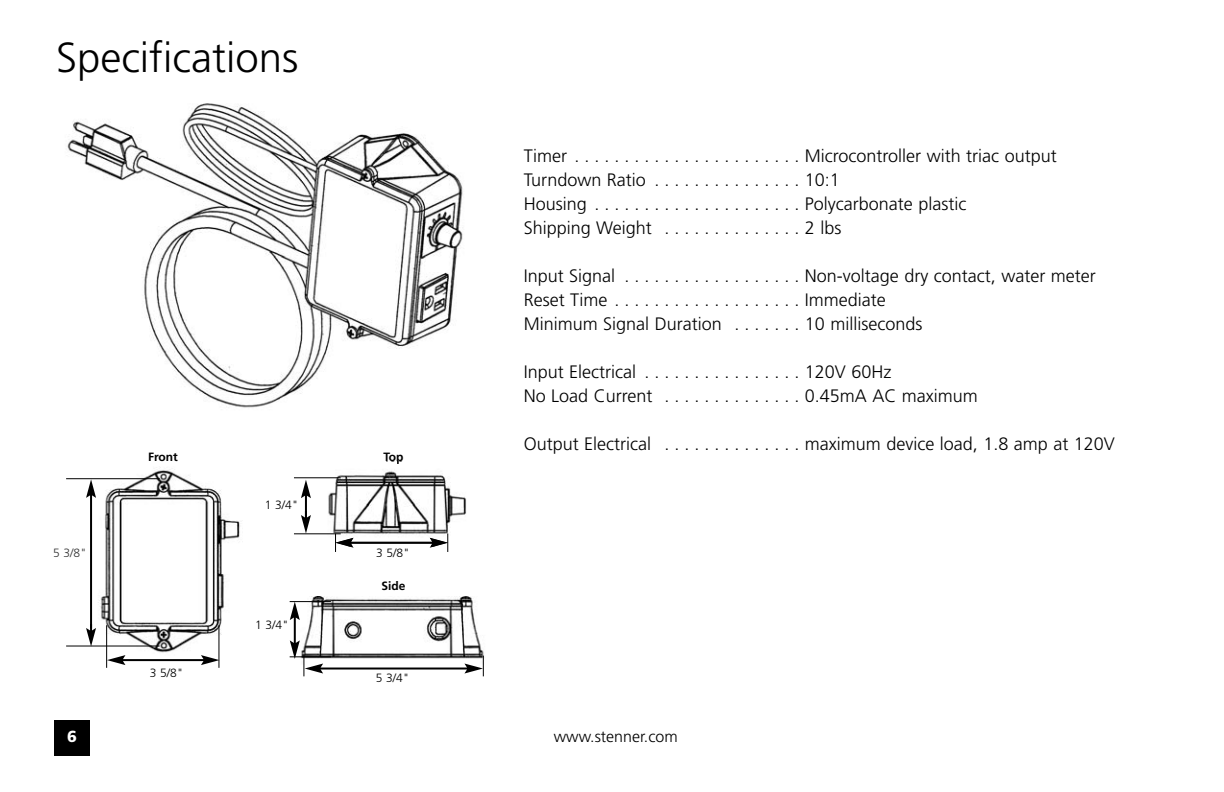
<style>
.page{position:relative;width:1224px;height:792px;background:#fff}
.page>*{position:absolute;margin:0;border:0;box-sizing:border-box;transform-origin:0 0}
.t1{font:300 42px "Frutiger";color:#000}
.t2{font:300 18px/24px "Frutiger";color:#000}
.t3{font:300 16px "Frutiger";color:#000}
.t4{font:900 16px "Frutiger";color:#fff}
.t5{font:300 12px "Frutiger";color:#000}
.t6{font:700 12px "Frutiger";color:#000}
.t7{font:300 12px "Frutiger";color:#333}
</style>
<div class="page">
<div style="left:54px;top:720px;width:36px;height:36px;background:#000"></div>
<img style="left:67px;top:103px;width:396px;height:305px">
<img style="left:320px;top:471px;width:146px;height:76px">
<img style="left:354px;top:538px;width:76px;height:9px">
<img style="left:386px;top:461px;width:16px;height:3px">
<hr style="left:305px;top:495px;width:2px;height:22px;background:#000">
<svg style="left:301px;top:480px;width:10px;height:18px"></svg>
<svg style="left:301px;top:511px;width:10px;height:22px"></svg>
<img style="left:92px;top:469px;width:148px;height:186px">
<img style="left:293px;top:596px;width:192px;height:63px">
<hr style="left:320px;top:668px;width:148px;height:2px;background:#000">
<hr style="left:294px;top:617px;width:2px;height:27px;background:#000">
<svg style="left:290px;top:602px;width:10px;height:18px"></svg>
<hr style="left:290px;top:601px;width:41px;height:1px;background:#000">
<hr style="left:290px;top:656px;width:41px;height:1px;background:#000">
<svg style="left:290px;top:640px;width:33px;height:36px"></svg>
<svg style="left:335px;top:534px;width:19px;height:18px"></svg>
<svg style="left:430px;top:534px;width:18px;height:18px"></svg>
<hr style="left:294px;top:533px;width:47px;height:1px;background:#000">
<hr style="left:294px;top:477px;width:47px;height:1px;background:#000">
<hr style="left:106px;top:625px;width:1px;height:43px;background:#000">
<hr style="left:219px;top:625px;width:1px;height:43px;background:#000">
<hr style="left:122px;top:659px;width:82px;height:2px;background:#000">
<svg style="left:107px;top:655px;width:18px;height:10px"></svg>
<svg style="left:201px;top:655px;width:18px;height:10px"></svg>
<hr style="left:66px;top:478px;width:94px;height:1px;background:#000">
<hr style="left:66px;top:646px;width:94px;height:1px;background:#000">
<hr style="left:90px;top:494px;width:2px;height:135px;background:#000">
<svg style="left:86px;top:479px;width:10px;height:19px"></svg>
<svg style="left:86px;top:624px;width:10px;height:22px"></svg>
<svg style="left:464px;top:656px;width:20px;height:20px"></svg>
<h1 class="t1" style="left:56px;top:40px;width:244px">Specifications</h1>
<p class="t6" style="left:148px;top:452px;width:31px">Front</p>
<p class="t6" style="left:384px;top:452px;width:22px">Top</p>
<p class="t7" style="left:53px;top:548px;width:35px">5 3/8"</p>
<p class="t5" style="left:150px;top:668px;width:35px">3 5/8"</p>
<p class="t5" style="left:265px;top:500px;width:35px">1 3/4"</p>
<p class="t5" style="left:255px;top:620px;width:35px">1 3/4"</p>
<p class="t5" style="left:376px;top:548px;width:35px">3 5/8"</p>
<p class="t6" style="left:382px;top:581px;width:26px">Side</p>
<p class="t5" style="left:376px;top:673px;width:35px">5 3/4"</p>
<p class="t2" style="left:524px;top:145px;width:535px">Timer . . . . . . . . . . . . . . . . . . . . . . . Microcontroller with triac output TurndownRatio ...............10:1<br>Housing . . . . . . . . . . . . . . . . . . . . . Polycarbonate plastic ShippingWeight ..............2lbs</p>
<p class="t2" style="left:524px;top:265px;width:574px">Input Signal . . . . . . . . . . . . . . . . . . Non-voltage dry contact, water meter<br>ResetTime...................Immediate<br>Minimum Signal Duration . . . . . . . 10 milliseconds</p>
<p class="t2" style="left:524px;top:361px;width:456px">Input Electrical . . . . . . . . . . . . . . . . 120V 60Hz<br>No Load Current . . . . . . . . . . . . . . 0.45mA AC maximum</p>
<p class="t2" style="left:524px;top:433px;width:593px">Output Electrical . . . . . . . . . . . . . . maximum device load, 1.8 amp at 120V</p>
<p class="t4" style="left:67px;top:730px;width:11px">6</p>
<p class="t3" style="left:554px;top:730px;width:125px">www.stenner.com</p>
</div>
